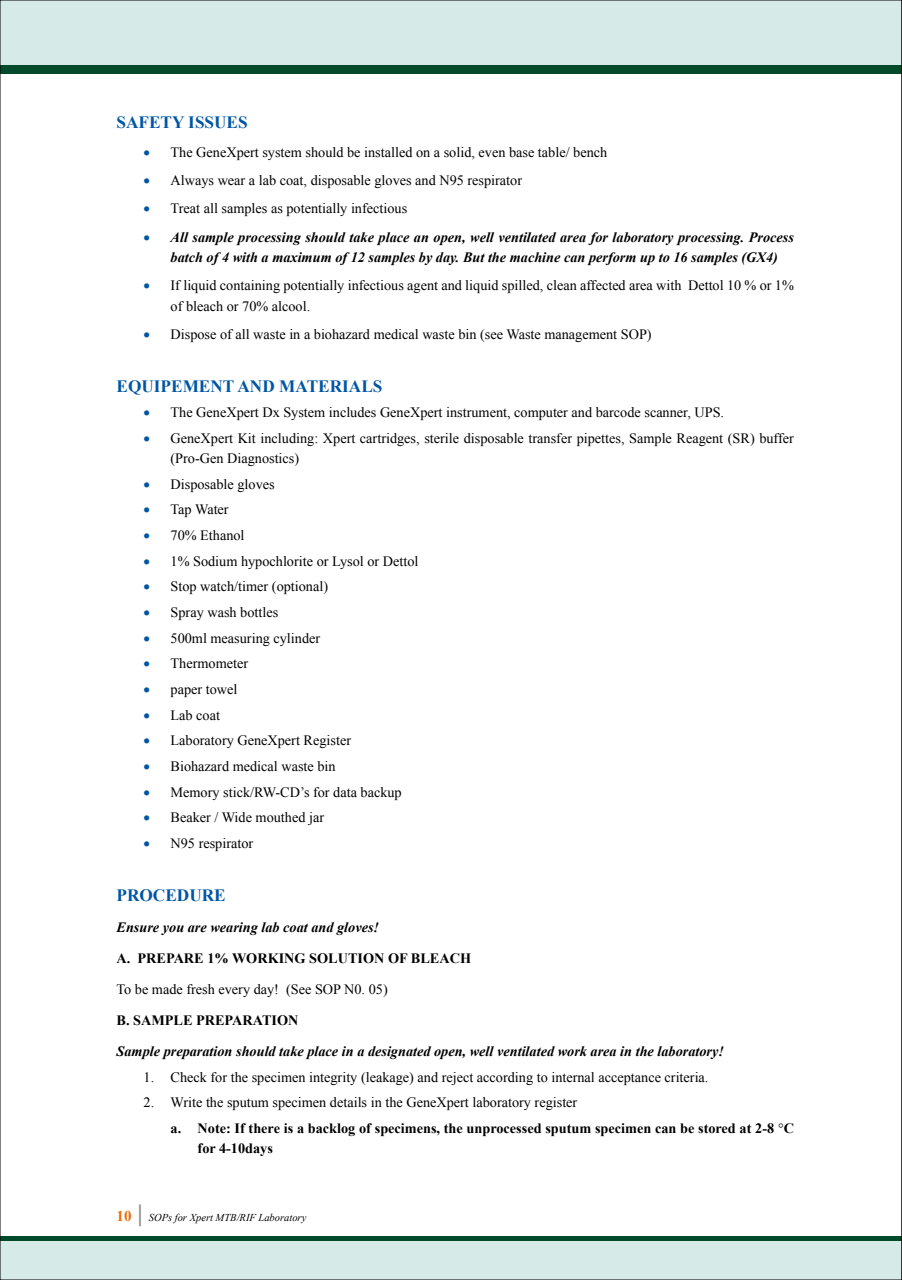
<style>
.page{position:relative;width:902px;height:1280px;background:#fff}
.page>*{position:absolute;margin:0;border:0;box-sizing:border-box;transform-origin:0 0}
.t1{font:700 17.25px "Times New Roman";color:#0056a4}
.t2{font:700 15px "Times New Roman";color:#ed6b06}
.t3{font:14.25px/20.2px "Times New Roman";color:#000}
.t4{font:italic 700 14.25px/20.2px "Times New Roman";color:#000}
.t5{font:700 14.25px/20.2px "Times New Roman";color:#000}
.t6{font:italic 10.5px "Times New Roman";color:#000}
.s1{color:#0056a4}
.s2{font-size:24px;color:#878787}
</style>
<div class="page">
<div style="left:0;top:1241px;width:902px;height:39px;background:#d6ebe7"></div>
<div style="left:0;top:0;width:902px;height:65px;background:#d6ebe7"></div>
<div style="left:0;top:65px;width:902px;height:8px;background:#004a2c"></div>
<div style="left:0;top:1236px;width:902px;height:5px;background:#004a2c"></div>
<svg style="left:901px;top:0;width:1px;height:1280px"></svg>
<p class="t1" style="left:117px;top:110px;width:133px">SAFETY ISSUES</p>
<p class="t3" style="left:144px;top:141px;width:465px"><span class="s1">•</span> The GeneXpert system should be installed on a solid, even base table/ bench</p>
<p class="t3" style="left:144px;top:170px;width:380px"><span class="s1">•</span> Always wear a lab coat, disposable gloves and N95 respirator</p>
<p class="t3" style="left:144px;top:198px;width:265px"><span class="s1">•</span> Treat all samples as potentially infectious</p>
<p class="t4" style="left:171px;top:226px;width:625px;text-indent:-27px"><span class="s1">•</span> All sample processing should take place an open, well ventilated area for laboratory processing. Process batch of 4 with a maximum of 12 samples by day. But the machine can perform up to 16 samples (GX4)</p>
<p class="t3" style="left:171px;top:275px;width:625px;text-indent:-27px"><span class="s1">•</span> If liquid containing potentially infectious agent and liquid spilled, clean affected area with Dettol 10 % or 1% of bleach or 70% alcool.</p>
<p class="t3" style="left:144px;top:323px;width:509px"><span class="s1">•</span> Dispose of all waste in a biohazard medical waste bin (see Waste management SOP)</p>
<p class="t1" style="left:117px;top:373px;width:267px">EQUIPEMENT AND MATERIALS</p>
<p class="t3" style="left:144px;top:402px;width:582px"><span class="s1">•</span> The GeneXpert Dx System includes GeneXpert instrument, computer and barcode scanner, UPS.</p>
<p class="t3" style="left:171px;top:427px;width:625px;text-indent:-27px"><span class="s1">•</span> GeneXpert Kit including: Xpert cartridges, sterile disposable transfer pipettes, Sample Reagent (SR) buffer (Pro-Gen Diagnostics)</p>
<p class="t3" style="left:144px;top:473px;width:133px"><span class="s1">•</span> Disposable gloves</p>
<p class="t3" style="left:144px;top:499px;width:87px"><span class="s1">•</span> Tap Water</p>
<p class="t3" style="left:144px;top:525px;width:103px"><span class="s1">•</span> 70% Ethanol</p>
<p class="t3" style="left:144px;top:550px;width:276px"><span class="s1">•</span> 1% Sodium hypochlorite or Lysol or Dettol</p>
<p class="t3" style="left:144px;top:576px;width:186px"><span class="s1">•</span> Stop watch/timer (optional)</p>
<p class="t3" style="left:144px;top:602px;width:136px"><span class="s1">•</span> Spray wash bottles</p>
<p class="t3" style="left:144px;top:627px;width:178px"><span class="s1">•</span> 500ml measuring cylinder</p>
<p class="t3" style="left:144px;top:653px;width:106px"><span class="s1">•</span> Thermometer</p>
<p class="t3" style="left:144px;top:678px;width:95px"><span class="s1">•</span> paper towel</p>
<p class="t3" style="left:144px;top:704px;width:78px"><span class="s1">•</span> Lab coat</p>
<p class="t3" style="left:144px;top:730px;width:209px"><span class="s1">•</span> Laboratory GeneXpert Register</p>
<p class="t3" style="left:144px;top:755px;width:194px"><span class="s1">•</span> Biohazard medical waste bin</p>
<p class="t3" style="left:144px;top:781px;width:260px"><span class="s1">•</span> Memory stick/RW-CD’s for data backup</p>
<p class="t3" style="left:144px;top:807px;width:182px"><span class="s1">•</span> Beaker / Wide mouthed jar</p>
<p class="t3" style="left:144px;top:832px;width:111px"><span class="s1">•</span> N95 respirator</p>
<p class="t1" style="left:117px;top:882px;width:111px">PROCEDURE</p>
<p class="t4" style="left:117px;top:916px;width:264px">Ensure you are wearing lab coat and gloves!</p>
<p class="t5" style="left:117px;top:947px;width:356px">A. PREPARE 1% WORKING SOLUTION OF BLEACH</p>
<p class="t3" style="left:117px;top:978px;width:273px">To be made fresh every day! (See SOP N0. 05)</p>
<p class="t5" style="left:117px;top:1009px;width:183px">B. SAMPLE PREPARATION</p>
<p class="t4" style="left:117px;top:1040px;width:609px">Sample preparation should take place in a designated open, well ventilated work area in the laboratory!</p>
<p class="t3" style="left:144px;top:1066px;width:566px">1. Check for the specimen integrity (leakage) and reject according to internal acceptance criteria.</p>
<p class="t3" style="left:144px;top:1092px;width:435px">2. Write the sputum specimen details in the GeneXpert laboratory register</p>
<p class="t5" style="left:198px;top:1117px;width:598px;text-indent:-27px">a. Note: If there is a backlog of specimens, the unprocessed sputum specimen can be stored at 2-8 C for 4-10days</p>
<p class="t2" style="left:117px;top:1205px;width:28px">10 <span class="s2">|</span></p>
<p class="t6" style="left:149px;top:1210px;width:159px">SOPs for Xpert MTB/RIF Laboratory</p>
</div>
